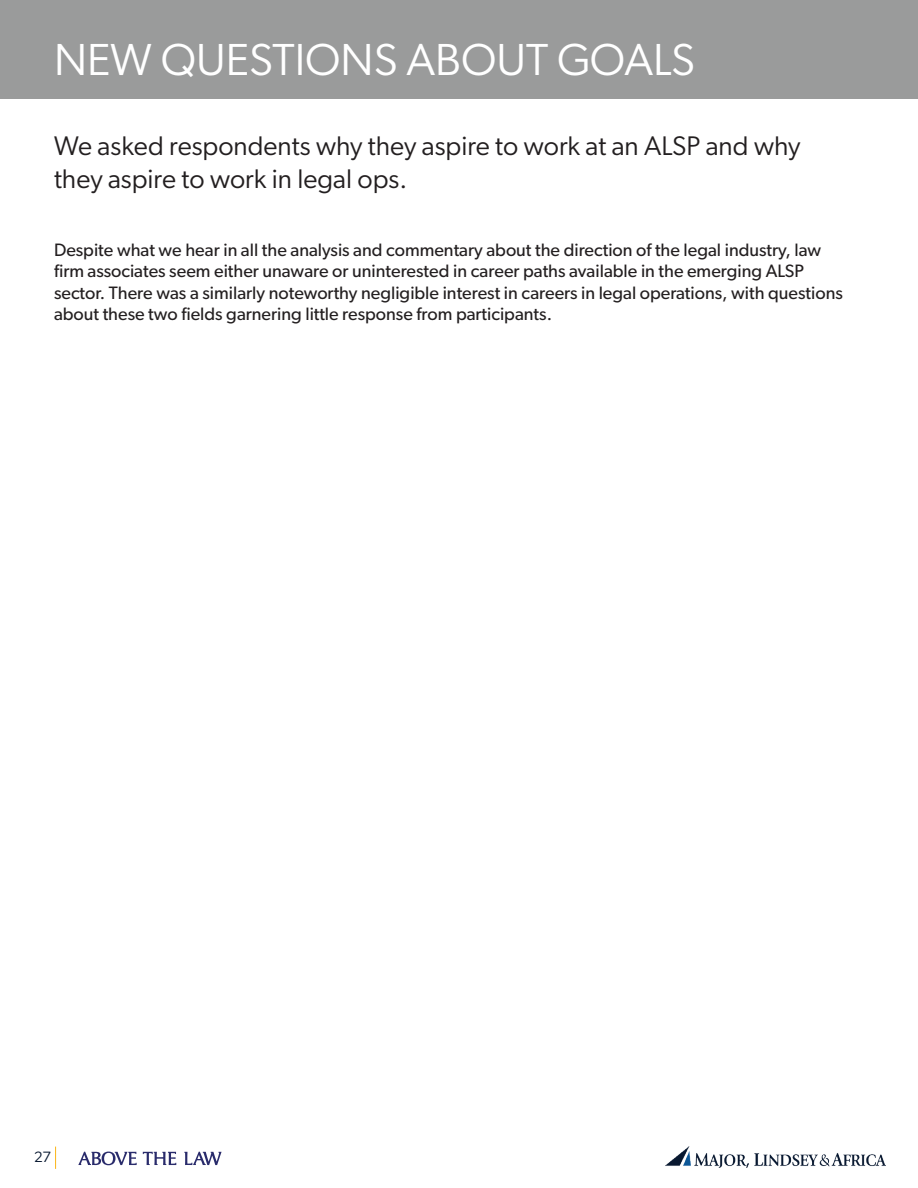
<style>
.page{position:relative;width:918px;height:1188px;background:#fff}
.page>*{position:absolute;margin:0;border:0;box-sizing:border-box;transform-origin:0 0}
.t1{font:45px "Gibson";color:#fff}
.t2{font:27px/32.4px "Gibson";color:#231f20}
.t3{font:18px/21.6px "Gibson";color:#231f20}
.t4{font:15px "Gibson";color:#081830}
</style>
<div class="page">
<img style="left:666px;top:1147px;width:220px;height:20px">
<svg style="left:55px;top:1147px;width:1px;height:22px"></svg>
<svg style="left:78px;top:1152px;width:144px;height:13px"></svg>
<div style="left:0;top:0;width:918px;height:99px;background:#9a9b9b"></div>
<h1 class="t1" style="left:54px;top:32px;width:642px">NEW QUESTIONS ABOUT GOALS</h1>
<h2 class="t2" style="left:54px;top:129px;width:748px">We asked respondents why they aspire to work at an ALSP and why they aspire to work in legal ops.</h2>
<p class="t3" style="left:54px;top:238px;width:790px">Despite what we hear in all the analysis and commentary about the direction of the legal industry, law firm associates seem either unaware or uninterested in career paths available in the emerging ALSP sector. There was a similarly noteworthy negligible interest in careers in legal operations, with questions about these two fields garnering little response from participants.</p>
<p class="t4" style="left:34px;top:1148px;width:18px">27</p>
</div>
